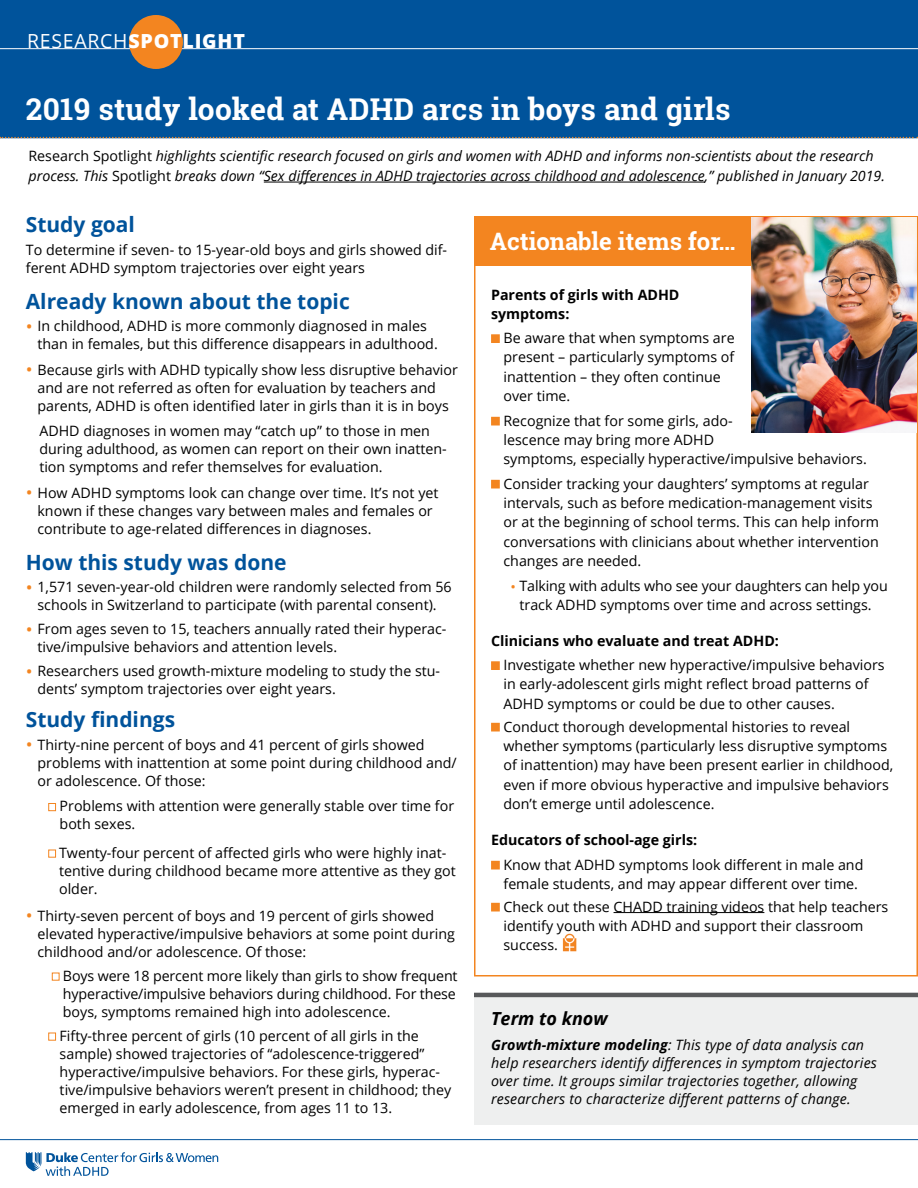
<style>
.page{position:relative;width:918px;height:1188px;background:#fff}
.page>*{position:absolute;margin:0;border:0;box-sizing:border-box;transform-origin:0 0}
.t1{font:700 30px "Roboto Slab";letter-spacing:.01em;color:#fff}
.t2{font:700 24px "Roboto Slab";color:#fff}
.t3{font:700 21px "Open Sans";color:#00539b}
.t4{font:800 19.5px "Open Sans";letter-spacing:.04em;color:#fff}
.t5{font:italic 700 18px "Open Sans";color:#000}
.t6{font:14.25px/18px "Open Sans";color:#000}
.t7{font:italic 14.25px/18px "Open Sans";color:#000}
.t8{font:700 14.25px/19.5px "Open Sans";color:#000}
.s1{font-weight:400}
.s2{font-style:normal}
.s3{font-size:18px;color:#f38520}
.s4{color:#f38520}
.s5{font-weight:700}
</style>
<div class="page">
<hr style="left:0;top:1139px;width:918px;height:1px;background:#00539b">
<div style="left:476px;top:218px;width:442px;height:48px;background:#f38520"></div>
<div style="left:0;top:0;width:918px;height:137px;background:#00539b"></div>
<div style="left:474px;top:997px;width:444px;height:127px;background:#eeefef"></div>
<div style="left:48px;top:803px;width:8px;height:8px;background:#fff;border:1px solid #f38520"></div>
<div style="left:48px;top:850px;width:8px;height:8px;background:#fff;border:1px solid #f38520"></div>
<div style="left:52px;top:973px;width:7px;height:8px;background:#fff;border:1px solid #f38520"></div>
<div style="left:48px;top:1033px;width:8px;height:8px;background:#fff;border:1px solid #f38520"></div>
<svg style="left:26px;top:1152px;width:192px;height:24px"></svg>
<hr style="left:614px;top:912px;width:150px;height:1px;background:#000">
<div style="left:491px;top:334px;width:9px;height:9px;background:#f38520;border:2px solid #f38520"></div>
<div style="left:491px;top:417px;width:9px;height:9px;background:#f38520;border:2px solid #f38520"></div>
<div style="left:491px;top:480px;width:9px;height:9px;background:#f38520;border:2px solid #f38520"></div>
<div style="left:491px;top:661px;width:9px;height:9px;background:#f38520;border:2px solid #f38520"></div>
<div style="left:491px;top:723px;width:9px;height:9px;background:#f38520;border:2px solid #f38520"></div>
<div style="left:491px;top:861px;width:9px;height:9px;background:#f38520;border:2px solid #f38520"></div>
<div style="left:491px;top:903px;width:9px;height:9px;background:#f38520;border:2px solid #f38520"></div>
<img style="left:562px;top:933px;width:15px;height:19px">
<hr style="left:474px;top:993px;width:444px;height:4px;background:#58595b">
<hr style="left:0;top:48px;width:918px;height:1px;background:#fff">
<div style="left:129px;top:15px;width:54px;height:54px;background:#f38520;border-radius:50%"></div>
<svg style="left:0;top:137px;width:918px;height:1px"></svg>
<hr style="left:264px;top:182px;width:441px;height:1px;background:#000">
<img style="left:751px;top:218px;width:165px;height:214px">
<h3 class="t4" style="left:27px;top:26px;width:220px"><span class="s1">RESEARCH</span>SPOTLIGHT</h3>
<h1 class="t1" style="left:26px;top:88px;width:706px">2019 study looked at ADHD arcs in boys and girls</h1>
<p class="t7" style="left:28px;top:145px;width:858px;line-height:20.2px"><span class="s2">Research Spotlight</span> highlights scientific research focused on girls and women with ADHD and informs non-scientists about the research process. This <span class="s2">Spotlight</span> breaks down “Sex differences in ADHD trajectories across childhood and adolescence,” published in January 2019.</p>
<h3 class="t3" style="left:26px;top:210px;width:111px">Study goal</h3>
<p class="t6" style="left:26px;top:240px;width:423px">To determine if seven- to 15-year-old boys and girls showed dif&shy;ferent ADHD symptom trajectories over eight years</p>
<h3 class="t3" style="left:26px;top:286px;width:326px">Already known about the topic</h3>
<p class="t6" style="left:38px;top:317px;width:402px;text-indent:-12px"><span class="s3">•</span> In childhood, ADHD is more commonly diagnosed in males than in females, but this difference disappears in adulthood.</p>
<p class="t6" style="left:38px;top:360px;width:422px;text-indent:-12px"><span class="s3">•</span> Because girls with ADHD typically show less disruptive behavior and are not referred as often for evaluation by teachers and parents, ADHD is often identified later in girls than it is in boys</p>
<p class="t6" style="left:39px;top:422px;width:409px">ADHD diagnoses in women may “catch up” to those in men during adulthood, as women can report on their own inatten&shy;tion symptoms and refer themselves for evaluation.</p>
<p class="t6" style="left:38px;top:483px;width:403px;text-indent:-12px"><span class="s3">•</span> How ADHD symptoms look can change over time. It’s not yet known if these changes vary between males and females or contribute to age-related differences in diagnoses.</p>
<h3 class="t3" style="left:26px;top:547px;width:262px">How this study was done</h3>
<p class="t6" style="left:26px;top:578px;width:427px;text-align:center"><span class="s3">•</span> 1,571 seven-year-old children were randomly selected from 56 schools in Switzerland to participate (with parental consent).</p>
<p class="t6" style="left:38px;top:620px;width:411px;text-indent:-12px"><span class="s3">•</span> From ages seven to 15, teachers annually rated their hyperac&shy;tive/impulsive behaviors and attention levels.</p>
<p class="t6" style="left:38px;top:662px;width:404px;text-indent:-12px"><span class="s3">•</span> Researchers used growth-mixture modeling to study the stu&shy;dents’ symptom trajectories over eight years.</p>
<h3 class="t3" style="left:26px;top:705px;width:151px">Study findings</h3>
<p class="t6" style="left:38px;top:735px;width:421px;text-indent:-12px"><span class="s3">•</span> Thirty-nine percent of boys and 41 percent of girls showed problems with inattention at some point during childhood and/ or adolescence. Of those:</p>
<p class="t6" style="left:60px;top:797px;width:396px">Problems with attention were generally stable over time for both sexes.</p>
<p class="t6" style="left:59px;top:843px;width:398px">Twenty-four percent of affected girls who were highly inat&shy;tentive during childhood became more attentive as they got older.</p>
<p class="t6" style="left:38px;top:906px;width:419px;text-indent:-12px"><span class="s3">•</span> Thirty-seven percent of boys and 19 percent of girls showed elevated hyperactive/impulsive behaviors at some point during childhood and/or adolescence. Of those:</p>
<p class="t6" style="left:63px;top:966px;width:396px;text-align:justify">Boys were 18 percent more likely than girls to show frequent hyperactive/impulsive behaviors during childhood. For these boys, symptoms remained high into adolescence.</p>
<p class="t6" style="left:60px;top:1026px;width:393px">Fifty-three percent of girls (10 percent of all girls in the sample) showed trajectories of “adolescence-triggered” hyperactive/impulsive behaviors. For these girls, hyperac&shy;tive/impulsive behaviors weren’t present in childhood; they emerged in early adolescence, from ages 11 to 13.</p>
<h2 class="t2" style="left:490px;top:225px;width:247px">Actionable items for…</h2>
<p class="t8" style="left:491px;top:284px;width:190px">Parents of girls with ADHD symptoms:</p>
<p class="t6" style="left:504px;top:328px;width:233px;line-height:19.5px">Be aware that when symptoms are present – particularly symptoms of inattention – they often continue over time.</p>
<p class="t6" style="left:504px;top:410px;width:365px;line-height:19.5px">Recognize that for some girls, ado-<br>lescence may bring more ADHD<br>symptoms, especially hyperactive/impulsive behaviors.</p>
<p class="t6" style="left:504px;top:473px;width:377px;line-height:19.5px">Consider tracking your daughters’ symptoms at regular intervals, such as before medication-management visits or at the beginning of school terms. This can help inform conversations with clinicians about whether intervention changes are needed.</p>
<p class="t6" style="left:511px;top:575px;width:379px;line-height:19.5px;text-align:center"><span class="s4">•</span> Talking with adults who see your daughters can help you track ADHD symptoms over time and across settings.</p>
<p class="t8" style="left:491px;top:631px;width:289px">Clinicians who evaluate and treat ADHD:</p>
<p class="t6" style="left:504px;top:655px;width:383px;line-height:19.5px">Investigate whether new hyperactive/impulsive behaviors in early-adolescent girls might reflect broad patterns of<br>ADHD symptoms or could be due to other causes.</p>
<p class="t6" style="left:504px;top:716px;width:391px;line-height:19.5px">Conduct thorough developmental histories to reveal whether symptoms (particularly less disruptive symptoms of inattention) may have been present earlier in childhood, even if more obvious hyperactive and impulsive behaviors don’t emerge until adolescence.</p>
<p class="t8" style="left:491px;top:830px;width:208px">Educators of school-age girls:</p>
<p class="t6" style="left:504px;top:854px;width:361px;line-height:19.5px">Know that ADHD symptoms look different in male and female students, and may appear different over time.</p>
<p class="t6" style="left:504px;top:896px;width:386px;line-height:19.5px">Check out these CHADD training videos that help teachers identify youth with ADHD and support their classroom success.</p>
<p class="t5" style="left:491px;top:1006px;width:118px">Term to know</p>
<p class="t7" style="left:491px;top:1036px;width:387px"><span class="s5">Growth-mixture modeling</span>: This type of data analysis can help researchers identify differences in symptom trajectories over time. It groups similar trajectories together, allowing researchers to characterize different patterns of change.</p>
</div>
